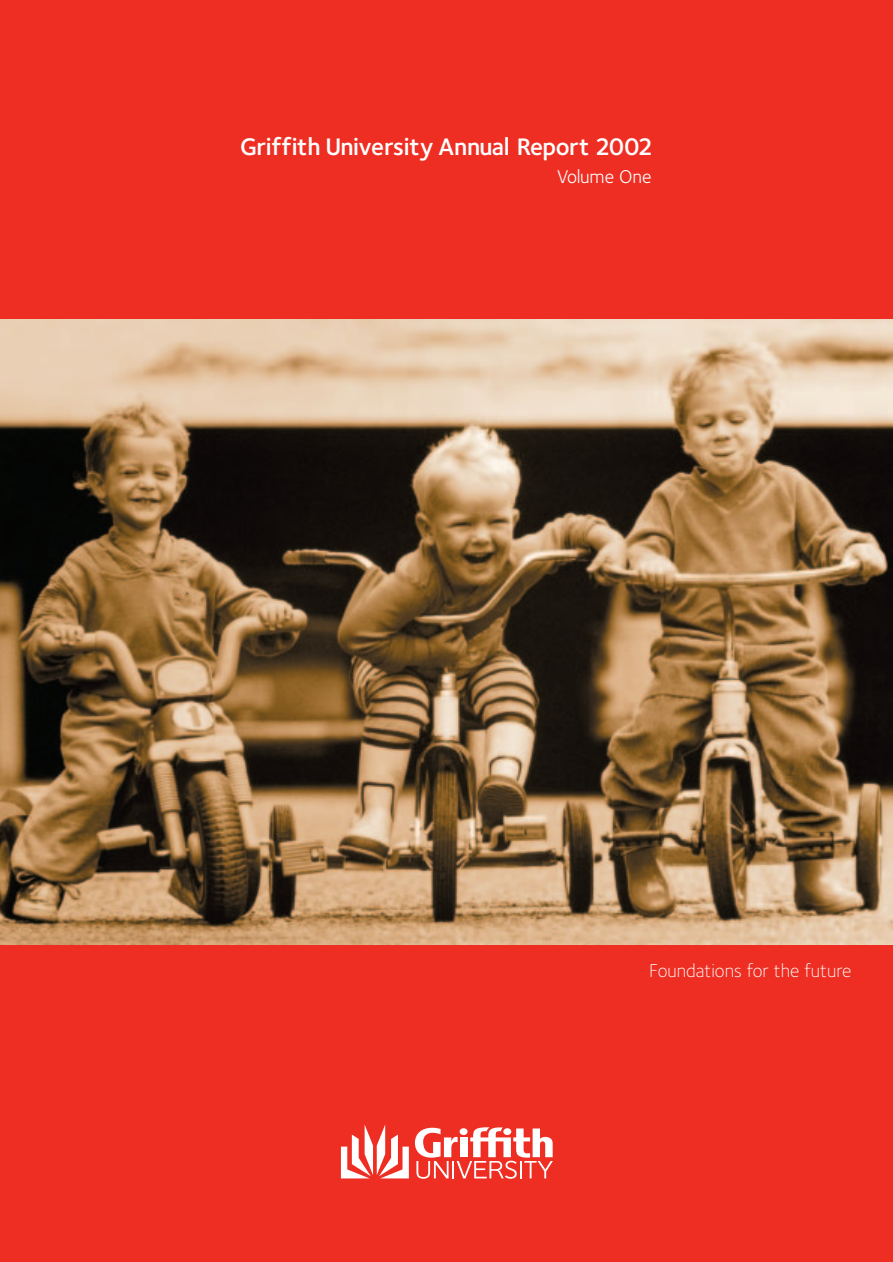
<style>
.page{position:relative;width:893px;height:1262px;background:#fff}
.page>*{position:absolute;margin:0;border:0;box-sizing:border-box;transform-origin:0 0}
.t1{font:600 24.75px "Foundry Sterling";letter-spacing:-.02em;color:#fff}
.t2{font:300 19.2px "Foundry Sterling";color:#fff}
.t3{font:19.2px "Foundry Sterling";letter-spacing:-.01em;color:#fff}
</style>
<div class="page">
<div style="left:0;top:0;width:892px;height:1261px;background:#ee2e22"></div>
<svg style="left:341px;top:1125px;width:68px;height:53px"></svg>
<svg style="left:415px;top:1127px;width:138px;height:51px"></svg>
<img style="left:0;top:319px;width:892px;height:625px">
<p class="t1" style="left:240px;top:138px;width:414px">Griffith University Annual Report 2002</p>
<p class="t3" style="left:557px;top:169px;width:96px">Volume One</p>
<p class="t2" style="left:649px;top:963px;width:204px">Foundations for the future</p>
</div>
